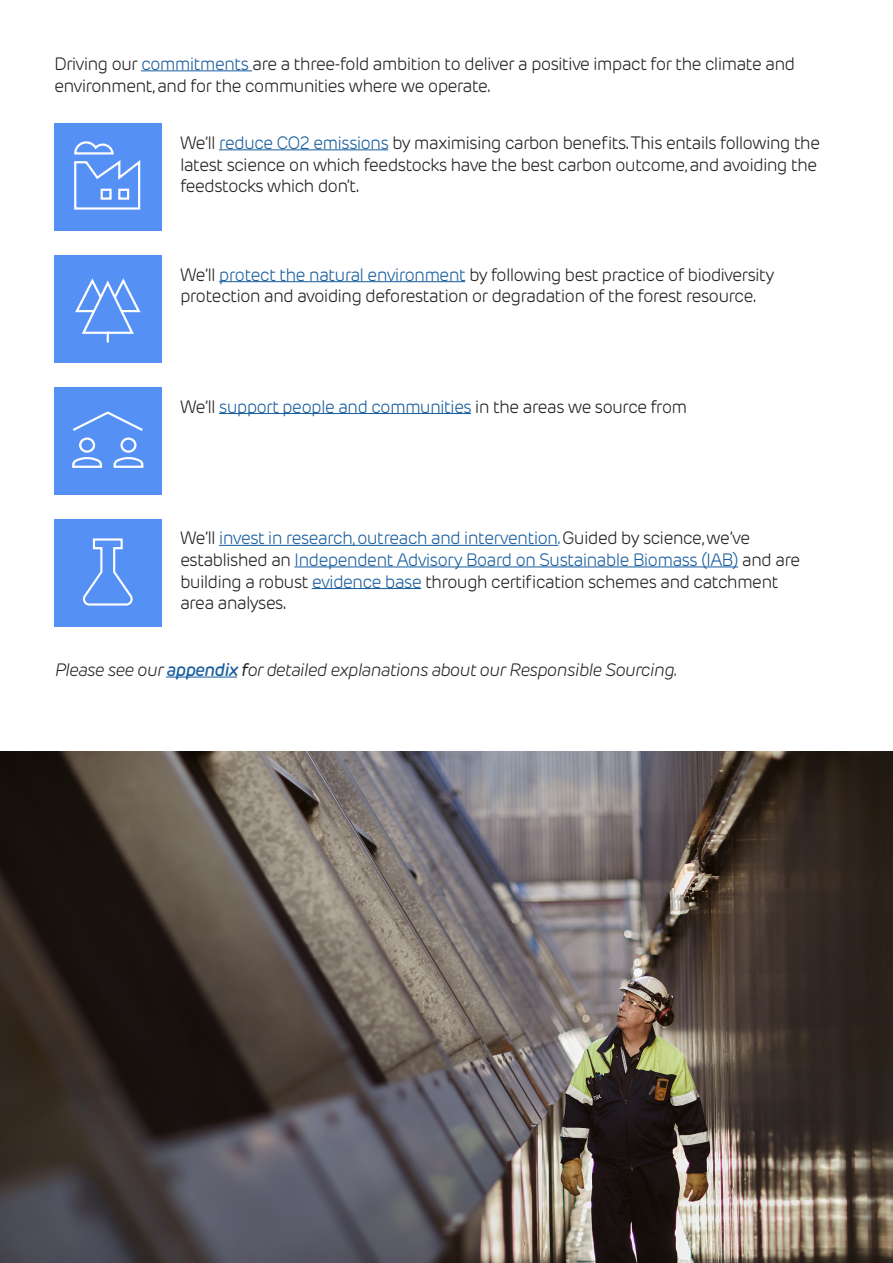
<style>
.page{position:relative;width:893px;height:1263px;background:#fff}
.page>*{position:absolute;margin:0;border:0;box-sizing:border-box;transform-origin:0 0}
.t1{font:300 18px/21.6px "Rubrik New";letter-spacing:-.05em;color:#231f20}
.t2{font:300 18px/21.6px "Rubrik New";letter-spacing:-.05em;color:#175d9e}
.t3{font:italic 300 18px "Rubrik New";letter-spacing:-.05em;color:#231f20}
.s1{color:#175d9e}
.s2{color:#231f20}
.s3{font-weight:500;color:#175d9e}
.s4{font-weight:400}
</style>
<div class="page">
<hr style="left:141px;top:71px;width:111px;height:1px;background:#175d9e">
<hr style="left:166px;top:677px;width:71px;height:1px;background:#175d9e">
<div style="left:54px;top:123px;width:108px;height:108px;background:#5591f5"></div>
<hr style="left:219px;top:150px;width:169px;height:1px;background:#175d9e">
<div style="left:54px;top:255px;width:108px;height:108px;background:#5591f5"></div>
<div style="left:54px;top:387px;width:108px;height:108px;background:#5591f5"></div>
<div style="left:54px;top:519px;width:108px;height:107px;background:#5591f5"></div>
<hr style="left:219px;top:281px;width:246px;height:1px;background:#175d9e">
<hr style="left:219px;top:413px;width:252px;height:1px;background:#175d9e">
<hr style="left:219px;top:545px;width:339px;height:1px;background:#175d9e">
<hr style="left:294px;top:567px;width:444px;height:1px;background:#175d9e">
<hr style="left:312px;top:588px;width:109px;height:1px;background:#175d9e">
<svg style="left:74px;top:141px;width:67px;height:69px"></svg>
<svg style="left:75px;top:278px;width:66px;height:63px"></svg>
<svg style="left:73px;top:411px;width:70px;height:20px"></svg>
<div style="left:120px;top:437px;width:16px;height:16px;border:2px solid #fff;border-radius:50%"></div>
<div style="left:79px;top:437px;width:16px;height:16px;border:2px solid #fff;border-radius:50%"></div>
<svg style="left:72px;top:457px;width:30px;height:11px"></svg>
<svg style="left:113px;top:457px;width:31px;height:11px"></svg>
<svg style="left:82px;top:538px;width:51px;height:68px"></svg>
<img style="left:0;top:751px;width:893px;height:512px">
<p class="t1" style="left:54px;top:53px;width:743px">Driving our <span class="s1">commitments</span> are a three-fold ambition to deliver a positive impact for the climate and environment, and for the communities where we operate.</p>
<p class="t1" style="left:180px;top:132px;width:642px">We’ll <span class="s1">reduce CO2 emissions</span> by maximising carbon benefits. This entails following the latest science on which feedstocks have the best carbon outcome, and avoiding the feedstocks which don’t.</p>
<p class="t1" style="left:180px;top:264px;width:596px">We’ll <span class="s1">protect the natural environment</span> by following best practice of biodiversity protection and avoiding deforestation or degradation of the forest resource.</p>
<p class="t1" style="left:180px;top:396px;width:509px">We’ll <span class="s1">support people and communities</span> in the areas we source from</p>
<p class="t2" style="left:180px;top:528px;width:622px"><span class="s2">We’ll</span> invest in research, outreach and intervention. <span class="s2">Guided by science, we’ve established an</span> Independent Advisory Board on Sustainable Biomass (IAB) <span class="s2">and are building a robust</span> evidence base <span class="s2">through certification schemes and catchment</span></p>
<p class="t1" style="left:180px;top:593px;width:108px">area analyses.</p>
<p class="t3" style="left:54px;top:659px;width:624px">Please see our <span class="s3">appendix</span> <span class="s4">f</span>or detailed explanations about our Responsible Sourcing.</p>
</div>
